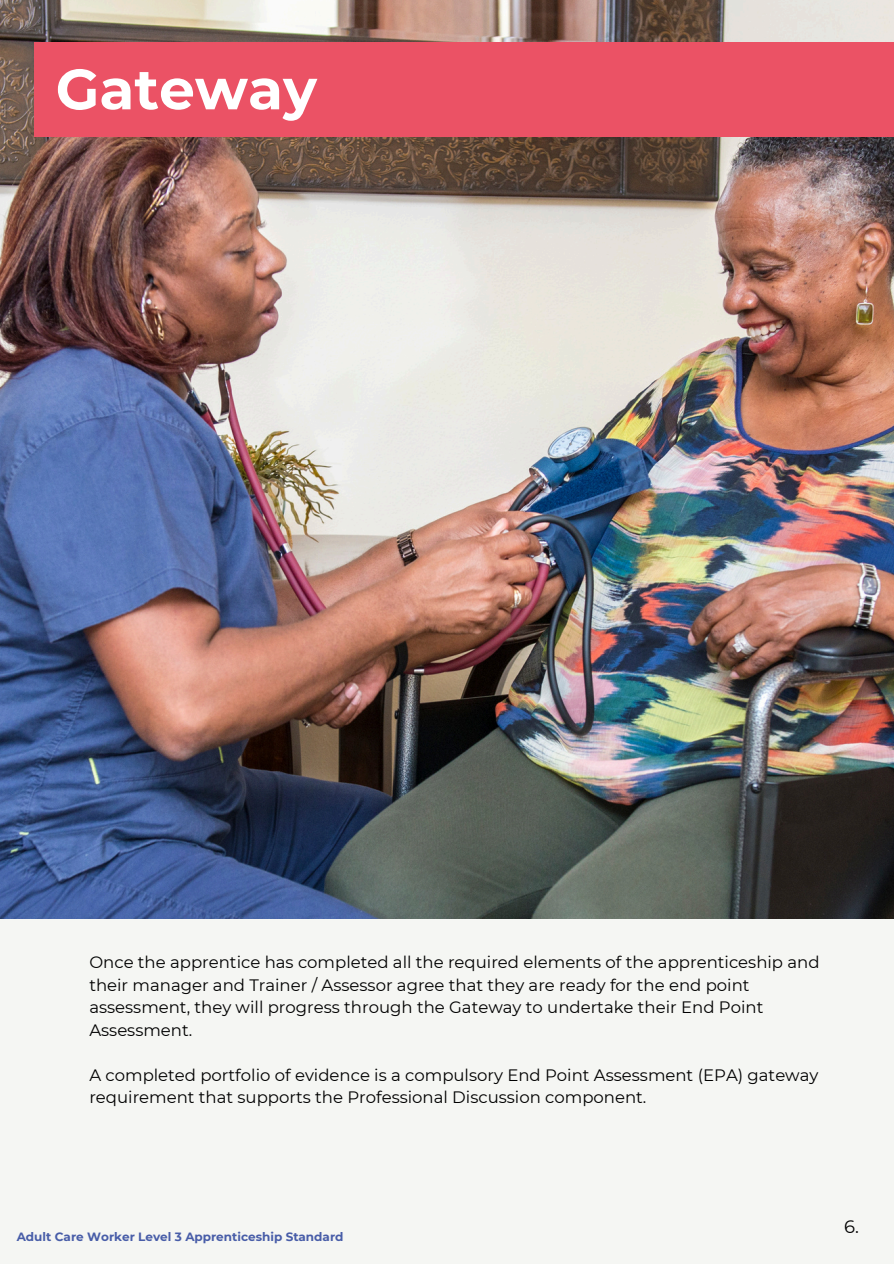
<style>
.page{position:relative;width:894px;height:1264px;background:#fff}
.page>*{position:absolute;margin:0;border:0;box-sizing:border-box;transform-origin:0 0}
.t1{font:700 56.7px "Montserrat";color:#fff}
.t2{font:18px "Montserrat";color:#000}
.t3{font:16.5px/22.5px "Montserrat";color:#000}
.t4{font:700 12px "Montserrat";color:#485da8}
</style>
<div class="page">
<img style="left:0;top:0;width:893px;height:918px">
<div style="left:0;top:918px;width:893px;height:345px;background:#f5f6f3"></div>
<div style="left:34px;top:42px;width:859px;height:95px;background:#eb5265"></div>
<h1 class="t1" style="left:56px;top:54px;width:263px">Gateway</h1>
<h2 class="t3" style="left:89px;top:950px;width:731px">Once the apprentice has completed all the required elements of the apprenticeship and their manager and Trainer / Assessor agree that they are ready for the end point assessment, they will progress through the Gateway to undertake their End Point Assessment.</h2>
<h2 class="t3" style="left:89px;top:1063px;width:730px">A completed portfolio of evidence is a compulsory End Point Assessment (EPA) gateway requirement that supports the Professional Discussion component.</h2>
<p class="t4" style="left:17px;top:1228px;width:328px">Adult Care Worker Level 3 Apprenticeship Standard</p>
<h2 class="t2" style="left:843px;top:1215px;width:16px">6.</h2>
</div>
